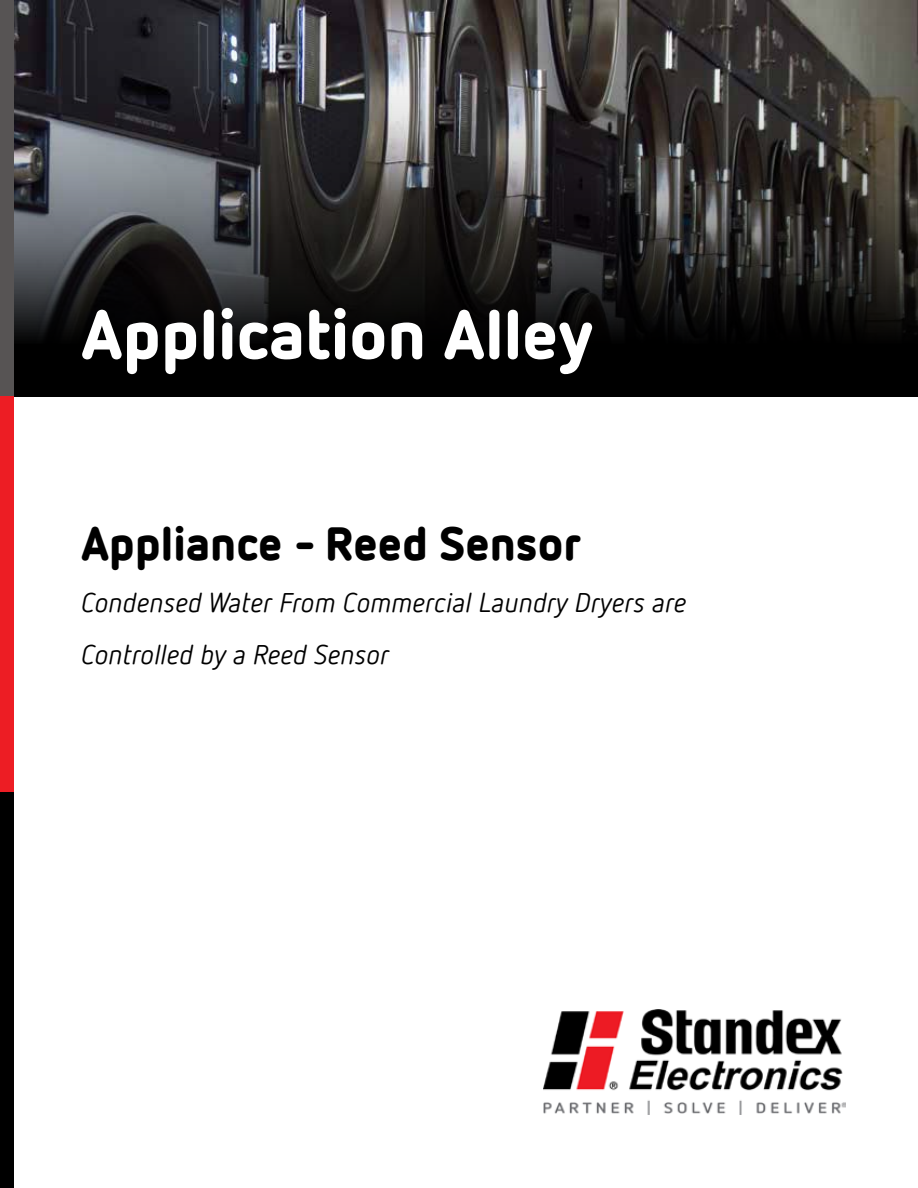
<style>
.page{position:relative;width:918px;height:1188px;background:#fff}
.page>*{position:absolute;margin:0;border:0;box-sizing:border-box;transform-origin:0 0}
.t1{font:900 69px "Netto Offc";color:#fff}
.t2{font:900 46.5px "Netto Offc";color:#000}
.t3{font:italic 27px/51.8px "Netto Offc";color:#000}
</style>
<div class="page">
<img style="left:543px;top:1009px;width:303px;height:105px">
<div style="left:0;top:0;width:918px;height:396px;background:#000"></div>
<img style="left:14px;top:0;width:904px;height:339px">
<div style="left:0;top:396px;width:14px;height:396px;background:#ed1d24"></div>
<div style="left:0;top:792px;width:14px;height:396px;background:#000"></div>
<div style="left:0;top:0;width:14px;height:396px;background:#575454"></div>
<h1 class="t1" style="left:81px;top:290px;width:514px">Application Alley</h1>
<h2 class="t2" style="left:81px;top:514px;width:502px">Appliance - Reed Sensor</h2>
<p class="t3" style="left:81px;top:576px;width:607px">Condensed Water From Commercial Laundry Dryers are<br>Controlled by a Reed Sensor</p>
</div>
